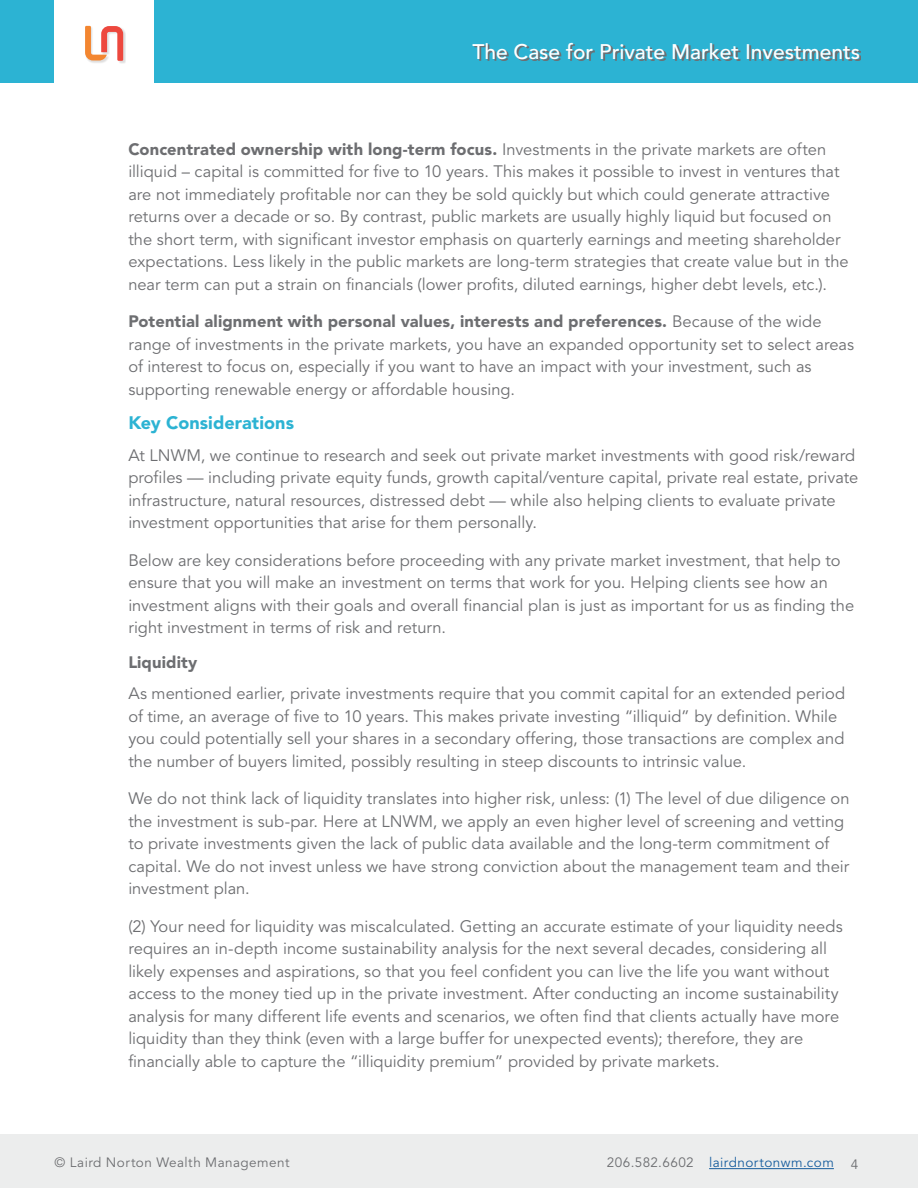
<style>
.page{position:relative;width:918px;height:1188px;background:#fff}
.page>*{position:absolute;margin:0;border:0;box-sizing:border-box;transform-origin:0 0}
.t1{font:500 21px "Avenir LT Std";color:#fff}
.t2{font:900 18px "Avenir LT Std";letter-spacing:.005em;color:#2cb3d3}
.t3{font:16.5px/22.5px "Avenir LT Std";color:#6d6e71}
.t4{font:900 16.5px "Avenir LT Std";letter-spacing:.005em;color:#6d6e71}
.t5{font:13.5px "Avenir LT Std";letter-spacing:.035em;color:#6d6e71}
.t6{font:13.5px "Avenir LT Std";letter-spacing:.035em;color:#175d9e}
.s1{font-weight:900}
.s2{color:#6d6e71}
</style>
<div class="page">
<div style="left:85px;top:26px;width:41px;height:38px;background:#231f20;opacity:.15"></div>
<svg style="left:85px;top:26px;width:38px;height:35px"></svg>
<div style="left:0;top:0;width:54px;height:83px;background:#2cb3d3"></div>
<div style="left:154px;top:0;width:764px;height:83px;background:#2cb3d3"></div>
<svg style="left:474px;top:45px;width:387px;height:16px"></svg>
<div style="left:0;top:1134px;width:918px;height:54px;background:#eceded"></div>
<hr style="left:709px;top:1168px;width:125px;height:1px;background:#175d9e">
<p class="t1" style="left:472px;top:40px;width:389px">The Case for Private Market Investments</p>
<p class="t3" style="left:128px;top:139px;width:722px"><span class="s1">Concentrated ownership with long-term focus.</span> Investments in the private markets are often illiquid – capital is committed for five to 10 years. This makes it possible to invest in ventures that are not immediately profitable nor can they be sold quickly but which could generate attractive returns over a decade or so. By contrast, public markets are usually highly liquid but focused on the short term, with significant investor emphasis on quarterly earnings and meeting shareholder expectations. Less likely in the public markets are long-term strategies that create value but in the near term can put a strain on financials (lower profits, diluted earnings, higher debt levels, etc.).</p>
<p class="t3" style="left:128px;top:312px;width:727px"><span class="s1">Potential alignment with personal values, interests and preferences.</span> Because of the wide range of investments in the private markets, you have an expanded opportunity set to select areas of interest to focus on, especially if you want to have an impact with your investment, such as supporting renewable energy or affordable housing.</p>
<p class="t2" style="left:128px;top:415px;width:167px">Key Considerations</p>
<p class="t3" style="left:128px;top:445px;width:732px">At LNWM, we continue to research and seek out private market investments with good risk/reward profiles — including private equity funds, growth capital/venture capital, private real estate, private infrastructure, natural resources, distressed debt — while also helping clients to evaluate private investment opportunities that arise for them personally.</p>
<p class="t3" style="left:128px;top:550px;width:727px">Below are key considerations before proceeding with any private market investment, that help to ensure that you will make an investment on terms that work for you. Helping clients see how an investment aligns with their goals and overall financial plan is just as important for us as finding the right investment in terms of risk and return.</p>
<p class="t4" style="left:128px;top:655px;width:71px">Liquidity</p>
<p class="t3" style="left:128px;top:684px;width:718px">As mentioned earlier, private investments require that you commit capital for an extended period of time, an average of five to 10 years. This makes private investing “illiquid” by definition. While you could potentially sell your shares in a secondary offering, those transactions are complex and the number of buyers limited, possibly resulting in steep discounts to intrinsic value.</p>
<p class="t3" style="left:128px;top:789px;width:723px">We do not think lack of liquidity translates into higher risk, unless: (1) The level of due diligence on the investment is sub-par. Here at LNWM, we apply an even higher level of screening and vetting to private investments given the lack of public data available and the long-term commitment of capital. We do not invest unless we have strong conviction about the management team and their investment plan.</p>
<p class="t3" style="left:128px;top:916px;width:716px">(2) Your need for liquidity was miscalculated. Getting an accurate estimate of your liquidity needs requires an in-depth income sustainability analysis for the next several decades, considering all likely expenses and aspirations, so that you feel confident you can live the life you want without access to the money tied up in the private investment. After conducting an income sustainability analysis for many different life events and scenarios, we often find that clients actually have more liquidity than they think (even with a large buffer for unexpected events); therefore, they are financially able to capture the “illiquidity premium” provided by private markets.</p>
<p class="t5" style="left:55px;top:1157px;width:237px">© Laird Norton Wealth Management</p>
<p class="t6" style="left:607px;top:1157px;width:229px"><span class="s2">206.582.6602</span> lairdnortonwm.com</p>
<p class="t5" style="left:851px;top:1158px;width:9px">4</p>
</div>
